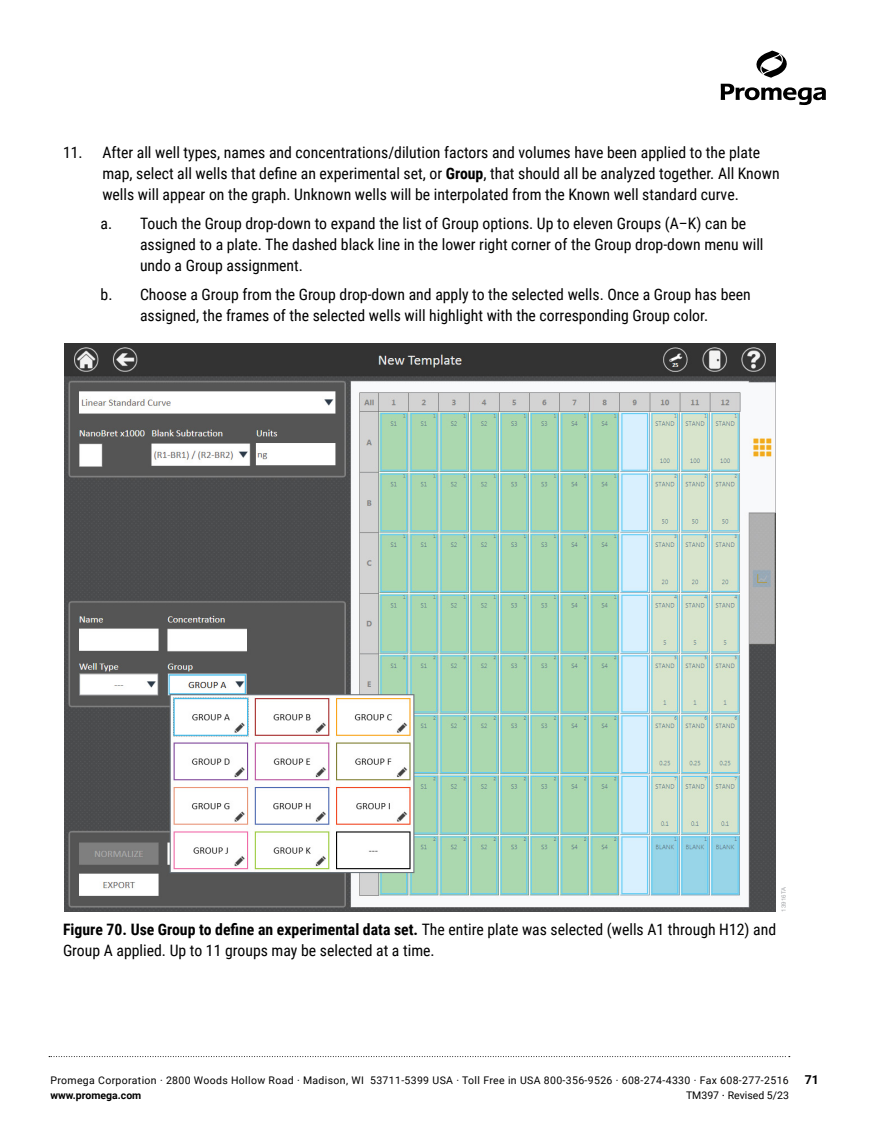
<style>
.page{position:relative;width:882px;height:1134px;background:#fff}
.page>*{position:absolute;margin:0;border:0;box-sizing:border-box;transform-origin:0 0}
.t1{font:15.75px/21px "Roboto Condensed";color:#000}
.t2{font:700 12.25px "Roboto";color:#000}
.t3{font:10.5px "Roboto";letter-spacing:.035em;color:#000}
.t4{font:10.5px "Roboto";color:#000}
.t5{font:700 10.5px "Roboto";color:#000}
.t6{font:6.12px "Helvetica Neue";letter-spacing:.02em;color:#a7a9ac}
.s1{font-weight:700}
.s2{font-family:"Calibri";font-size:12.25px}
</style>
<div class="page">
<svg style="left:756px;top:51px;width:31px;height:27px"></svg>
<svg style="left:721px;top:84px;width:105px;height:21px"></svg>
<svg style="left:49px;top:1056px;width:741px;height:1px"></svg>
<img style="left:65px;top:343px;width:710px;height:569px">
<p class="t1" style="left:102px;top:142px;width:679px;text-indent:-39px">11. After all well types, names and concentrations/dilution factors and volumes have been applied to the plate map, select all wells that define an experimental set, or <span class="s1">Group</span>, that should all be analyzed together. All Known wells will appear on the graph. Unknown wells will be interpolated from the Known well standard curve.</p>
<p class="t1" style="left:140px;top:212px;width:625px;text-indent:-39px">a. Touch the Group drop-down to expand the list of Group options. Up to eleven Groups (A–K) can be assigned to a plate. The dashed black line in the lower right corner of the Group drop-down menu will undo a Group assignment.</p>
<p class="t1" style="left:101px;top:283px;width:652px;text-align:center">b. Choose a Group from the Group drop-down and apply to the selected wells. Once a Group has been assigned, the frames of the selected wells will highlight with the corresponding Group color.</p>
<p class="t6" style="left:780px;top:912px;width:26px;rotate:-90deg">13916TA</p>
<p class="t1" style="left:63px;top:919px;width:715px"><span class="s1">Figure 70. Use Group to define an experimental data set.</span> The entire plate was selected (wells A1 through H12) and<br>Group A applied. Up to 11 groups may be selected at a time.</p>
<p class="t3" style="left:50px;top:1073px;width:740px">Promega Corporation · 2800 Woods Hollow Road · Madison, WI 53711-5399 USA · Toll Free in USA 800-356-9526 · 608-274-4330 · Fax 608-277-2516</p>
<p class="t2" style="left:805px;top:1071px;width:16px">71</p>
<p class="t5" style="left:50px;top:1087px;width:93px">www.promega.com</p>
<p class="t4" style="left:686px;top:1087px;width:104px">TM397 <span class="s2">·</span> Revised 5/23</p>
</div>
